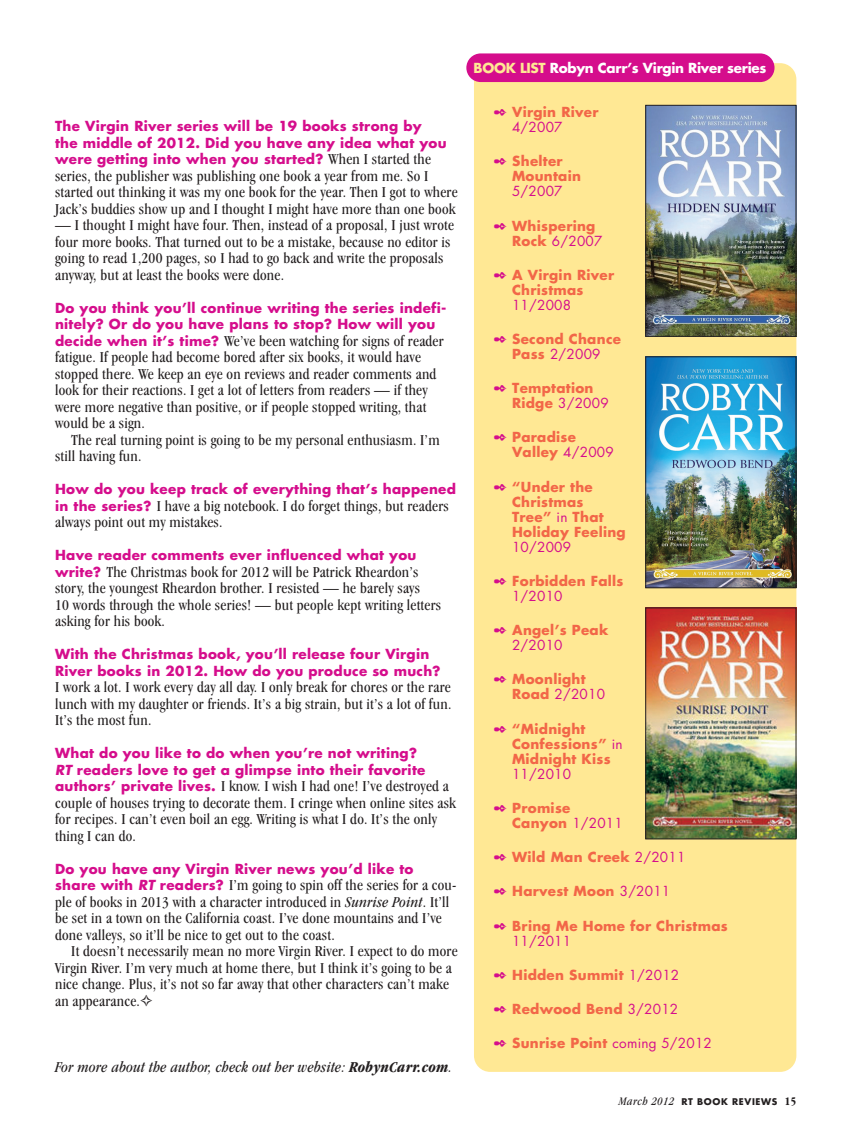
<style>
.page{position:relative;width:850px;height:1134px;background:#fff}
.page>*{position:absolute;margin:0;border:0;box-sizing:border-box;transform-origin:0 0}
.t1{font:condensed 15.75px/16.5px "Garamond IT Cby BT";letter-spacing:.015em;color:#231f20}
.t2{font:italic condensed 15.75px "Garamond IT Cby BT";letter-spacing:.015em;color:#231f20}
.t3{font:700 13.5px/16.5px "Futura";letter-spacing:.02em;color:#d50d8c}
.t4{font:700 13.5px/15px "Futura";letter-spacing:.02em;color:#f26648}
.t5{font:700 13.5px "Futura";letter-spacing:-.02em;color:#fff}
.t6{font:13.5px "Futura";letter-spacing:.02em;color:#d50d8c}
.t7{font:700 9px "Futura";letter-spacing:.07em;color:#231f20}
.s1{font-family:"Garamond IT Cby BT";font-weight:400;font-stretch:condensed;font-size:15.75px;color:#231f20}
.s2{font-family:"Futura";font-weight:700;font-stretch:normal;font-size:13.5px;color:#d50d8c}
.s3{font-style:italic}
.s4{font-family:"Futura";font-weight:700;font-style:italic;font-stretch:normal;font-size:13.5px;color:#d50d8c}
.s5{font-weight:700}
.s6{color:#ffe894}
.s7{color:#d50d8c}
.s8{font-weight:400;color:#d50d8c}
.s9{font-family:"Garamond IT Cby BT";font-weight:400;font-style:italic;font-stretch:condensed;font-size:12px}
.s10{font-family:"Garamond IT Cby BT";font-stretch:condensed;font-size:12px}
</style>
<div class="page">
<div style="left:474px;top:63px;width:322px;height:1009px;background:#ffe894;border-radius:16px"></div>
<div style="left:466px;top:53px;width:308px;height:29px;background:#d50d8c;border-radius:14px"></div>
<img style="left:647px;top:107px;width:147px;height:228px">
<div style="left:645px;top:105px;width:151px;height:232px;border:1px solid #231f20"></div>
<img style="left:647px;top:358px;width:147px;height:228px">
<div style="left:645px;top:356px;width:151px;height:232px;border:1px solid #231f20"></div>
<img style="left:647px;top:610px;width:147px;height:227px">
<div style="left:645px;top:608px;width:151px;height:231px;border:1px solid #231f20"></div>
<p class="t3" style="left:55px;top:119px;width:393px">The Virgin River series will be 19 books strong by the middle of 2012. Did you have any idea what you were getting into when you started? <span class="s1">When I started the</span></p>
<p class="t1" style="left:55px;top:169px;width:404px">series, the publisher was publishing one book a year from me. So I started out thinking it was my one book for the year. Then I got to where<br>Jack’s buddies show up and I thought I might have more than one book</p>
<p class="t1" style="left:55px;top:218px;width:400px">— I thought I might have four. Then, instead of a proposal, I just wrote four more books. That turned out to be a mistake, because no editor is going to read 1,200 pages, so I had to go back and write the proposals anyway, but at least the books were done.</p>
<p class="t3" style="left:55px;top:301px;width:393px">Do you think you’ll continue writing the series indefi&shy;nitely? Or do you have plans to stop? How will you</p>
<p class="t1" style="left:55px;top:334px;width:390px"><span class="s2">decide when it’s time?</span> We’ve been watching for signs of reader fatigue. If people had become bored after six books, it would have stopped there. We keep an eye on reviews and reader comments and look for their reactions. I get a lot of letters from readers — if they were more negative than positive, or if people stopped writing, that would be a sign.</p>
<p class="t1" style="left:55px;top:433px;width:386px;text-indent:16px">The real turning point is going to be my personal enthusiasm. I’m still having fun.</p>
<p class="t3" style="left:55px;top:482px;width:402px">How do you keep track of everything that’s happened</p>
<p class="t1" style="left:55px;top:499px;width:395px"><span class="s2">in the series?</span> I have a big notebook. I do forget things, but readers always point out my mistakes.</p>
<p class="t3" style="left:55px;top:548px;width:363px">Have reader comments ever influenced what you</p>
<p class="t1" style="left:55px;top:565px;width:388px"><span class="s2">write?</span> The Christmas book for 2012 will be Patrick Rheardon’s story, the youngest Rheardon brother. I resisted — he barely says<br>10 words through the whole series! — but people kept writing letters asking for his book.</p>
<p class="t3" style="left:55px;top:647px;width:387px">With the Christmas book, you’ll release four Virgin<br>River books in 2012. How do you produce so much?</p>
<p class="t1" style="left:55px;top:680px;width:398px;text-align:justify">I work a lot. I work every day all day. I only break for chores or the rare lunch with my daughter or friends. It’s a big strain, but it’s a lot of fun.<br>It’s the most fun.</p>
<p class="t3" style="left:55px;top:746px;width:372px">What do you like to do when you’re not writing?<br><span class="s3">RT</span> readers love to get a glimpse into their favorite</p>
<p class="t1" style="left:55px;top:779px;width:402px"><span class="s2">authors’ private lives.</span> I know. I wish I had one! I’ve destroyed a couple of houses trying to decorate them. I cringe when online sites ask for recipes. I can’t even boil an egg. Writing is what I do. It’s the only thing I can do.</p>
<p class="t3" style="left:55px;top:862px;width:360px">Do you have any Virgin River news you’d like to</p>
<p class="t1" style="left:55px;top:878px;width:403px"><span class="s2">share with</span> <span class="s4">RT</span> <span class="s2">readers?</span> I’m going to spin off the series for a cou&shy;ple of books in 2013 with a character introduced in <span class="s3">Sunrise Point</span>. It’ll be set in a town on the California coast. I’ve done mountains and I’ve done valleys, so it’ll be nice to get out to the coast.</p>
<p class="t1" style="left:55px;top:944px;width:404px;text-indent:16px">It doesn’t necessarily mean no more Virgin River. I expect to do more Virgin River. I’m very much at home there, but I think it’s going to be a nice change. Plus, it’s not so far away that other characters can’t make an appearance.✧</p>
<p class="t2" style="left:55px;top:1060px;width:399px">For more about the author, check out her website: <span class="s5">RobynCarr.com</span>.</p>
<p class="t5" style="left:473px;top:61px;width:294px"><span class="s6">BOOK LIST</span> Robyn Carr’s Virgin River series</p>
<p class="t4" style="left:512px;top:106px;width:88px;text-indent:-18px"><span class="s7">✒</span> Virgin River<br><span class="s8">4/2007</span></p>
<p class="t4" style="left:512px;top:155px;width:71px;text-indent:-18px"><span class="s7">✒</span> Shelter<br>Mountain</p>
<p class="t6" style="left:512px;top:185px;width:52px">5/2007</p>
<p class="t4" style="left:512px;top:219px;width:92px;text-indent:-18px"><span class="s7">✒</span> Whispering<br>Rock <span class="s8">6/2007</span></p>
<p class="t4" style="left:512px;top:268px;width:104px;text-indent:-18px"><span class="s7">✒</span> A Virgin River<br>Christmas</p>
<p class="t6" style="left:512px;top:299px;width:61px">11/2008</p>
<p class="t4" style="left:494px;top:333px;width:129px;text-align:center"><span class="s7">✒</span> Second Chance<br>Pass <span class="s8">2/2009</span></p>
<p class="t4" style="left:512px;top:382px;width:98px;text-indent:-18px"><span class="s7">✒</span> Temptation<br>Ridge <span class="s8">3/2009</span></p>
<p class="t4" style="left:512px;top:431px;width:103px;text-indent:-18px"><span class="s7">✒</span> Paradise<br>Valley <span class="s8">4/2009</span></p>
<p class="t4" style="left:512px;top:480px;width:115px;text-indent:-18px"><span class="s7">✒</span> “Under the<br>Christmas<br>Tree” <span class="s8">in</span> That<br>Holiday Feeling</p>
<p class="t6" style="left:512px;top:541px;width:61px">10/2009</p>
<p class="t4" style="left:512px;top:575px;width:113px;text-indent:-18px"><span class="s7">✒</span> Forbidden Falls<br><span class="s8">1/2010</span></p>
<p class="t4" style="left:512px;top:624px;width:98px;text-indent:-18px"><span class="s7">✒</span> Angel’s Peak<br><span class="s8">2/2010</span></p>
<p class="t4" style="left:512px;top:673px;width:95px;text-indent:-18px"><span class="s7">✒</span> Moonlight<br>Road <span class="s8">2/2010</span></p>
<p class="t4" style="left:512px;top:722px;width:112px;text-indent:-18px"><span class="s7">✒</span> “Midnight<br>Confessions” <span class="s8">in<br></span>Midnight Kiss</p>
<p class="t6" style="left:512px;top:767px;width:61px">11/2010</p>
<p class="t4" style="left:512px;top:801px;width:112px;text-indent:-18px"><span class="s7">✒</span> Promise<br>Canyon <span class="s8">1/2011</span></p>
<p class="t4" style="left:494px;top:851px;width:193px"><span class="s7">✒</span> Wild Man Creek <span class="s8">2/2011</span></p>
<p class="t4" style="left:494px;top:885px;width:178px"><span class="s7">✒</span> Harvest Moon <span class="s8">3/2011</span></p>
<p class="t4" style="left:512px;top:919px;width:217px;text-indent:-18px"><span class="s7">✒</span> Bring Me Home for Christmas<br><span class="s8">11/2011</span></p>
<p class="t4" style="left:494px;top:968px;width:187px"><span class="s7">✒</span> Hidden Summit <span class="s8">1/2012</span></p>
<p class="t4" style="left:494px;top:1003px;width:186px"><span class="s7">✒</span> Redwood Bend <span class="s8">3/2012</span></p>
<p class="t4" style="left:494px;top:1037px;width:220px"><span class="s7">✒</span> Sunrise Point <span class="s8">coming 5/2012</span></p>
<p class="t7" style="left:619px;top:1097px;width:179px"><span class="s9">March 2012</span> RT BOOK REVIEWS <span class="s10">15</span></p>
</div>
